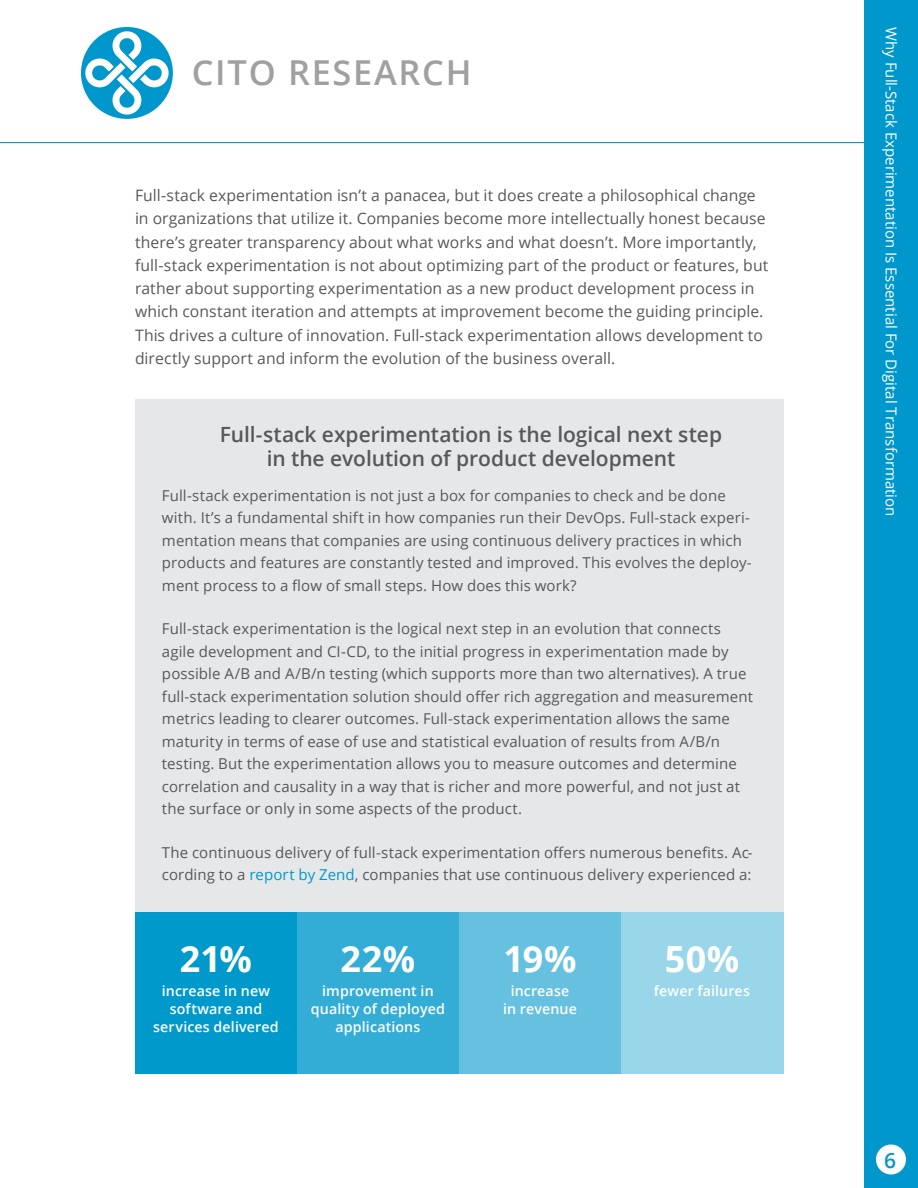
<style>
.page{position:relative;width:918px;height:1188px;background:#fff}
.page>*{position:absolute;margin:0;border:0;box-sizing:border-box;transform-origin:0 0}
.t1{font:700 36px "Open Sans";letter-spacing:.005em;color:#fff}
.t2{font:600 34.35px "Open Sans";letter-spacing:.05em;color:#a0a0a0}
.t3{font:600 21px/24px "Open Sans";letter-spacing:-.005em;color:#57585b;text-align:center}
.t4{font:600 21px "Open Sans";color:#0097cc}
.t5{font:15.75px/23.2px "Open Sans";letter-spacing:.005em;color:#57585b}
.t6{font:15px/22.5px "Open Sans";letter-spacing:.005em;color:#57585b}
.t7{font:15px "Open Sans";color:#fff}
.t8{font:600 14.25px/18px "Open Sans";letter-spacing:.005em;color:#fff;text-align:center}
.s1{color:#09c}
</style>
<div class="page">
<hr style="left:0;top:142px;width:864px;height:1px;background:#0097cc">
<div style="left:864px;top:0;width:54px;height:1188px;background:#0097cc"></div>
<div style="left:876px;top:1144px;width:30px;height:30px;background:#fff;border-radius:50%"></div>
<svg style="left:81px;top:27px;width:92px;height:92px"></svg>
<svg style="left:84px;top:30px;width:86px;height:86px"></svg>
<div style="left:135px;top:399px;width:648px;height:513px;background:#e6e7e8"></div>
<div style="left:135px;top:912px;width:162px;height:162px;background:#09c"></div>
<div style="left:297px;top:912px;width:162px;height:162px;background:#33add6"></div>
<div style="left:459px;top:912px;width:162px;height:162px;background:#66c1e0"></div>
<div style="left:621px;top:912px;width:162px;height:162px;background:#99d6ea"></div>
<h2 class="t2" style="left:192px;top:53px;width:281px">CITO RESEARCH</h2>
<p class="t5" style="left:135px;top:183px;width:635px">Full-stack experimentation isn’t a panacea, but it does create a philosophical change in organizations that utilize it. Companies become more intellectually honest because there’s greater transparency about what works and what doesn’t. More importantly, full-stack experimentation is not about optimizing part of the product or features, but rather about supporting experimentation as a new product development process in which constant iteration and attempts at improvement become the guiding principle.<br>This drives a culture of innovation. Full-stack experimentation allows development to directly support and inform the evolution of the business overall.</p>
<h3 class="t3" style="left:220px;top:425px;width:504px">Full-stack experimentation is the logical next step in the evolution of product development</h3>
<p class="t6" style="left:162px;top:484px;width:591px">Full-stack experimentation is not just a box for companies to check and be done with. It’s a fundamental shift in how companies run their DevOps. Full-stack experi&shy;mentation means that companies are using continuous delivery practices in which products and features are constantly tested and improved. This evolves the deploy&shy;ment process to a flow of small steps. How does this work?</p>
<p class="t6" style="left:162px;top:617px;width:592px">Full-stack experimentation is the logical next step in an evolution that connects agile development and CI-CD, to the initial progress in experimentation made by possible A/B and A/B/n testing (which supports more than two alternatives). A true full-stack experimentation solution should offer rich aggregation and measurement metrics leading to clearer outcomes. Full-stack experimentation allows the same maturity in terms of ease of use and statistical evaluation of results from A/B/n testing. But the experimentation allows you to measure outcomes and determine correlation and causality in a way that is richer and more powerful, and not just at the surface or only in some aspects of the product.</p>
<p class="t6" style="left:162px;top:841px;width:592px">The continuous delivery of full-stack experimentation offers numerous benefits. Ac&shy;cording to a <span class="s1">report by Zend</span>, companies that use continuous delivery experienced a:</p>
<h1 class="t1" style="left:180px;top:938px;width:74px">21%</h1>
<p class="t8" style="left:153px;top:983px;width:127px">increase in new software and services delivered</p>
<h1 class="t1" style="left:341px;top:938px;width:76px">22%</h1>
<p class="t8" style="left:311px;top:981px;width:136px">improvement in quality of deployed applications</p>
<h1 class="t1" style="left:503px;top:938px;width:75px">19%</h1>
<p class="t8" style="left:503px;top:983px;width:75px">increase in revenue</p>
<h1 class="t1" style="left:665px;top:938px;width:76px">50%</h1>
<p class="t8" style="left:654px;top:983px;width:98px">fewer failures</p>
<p class="t7" style="left:897px;top:27px;width:491px;rotate:90deg">Why Full-Stack Experimentation Is Essential For Digital Transformation</p>
<h3 class="t4" style="left:884px;top:1151px;width:13px">6</h3>
</div>
